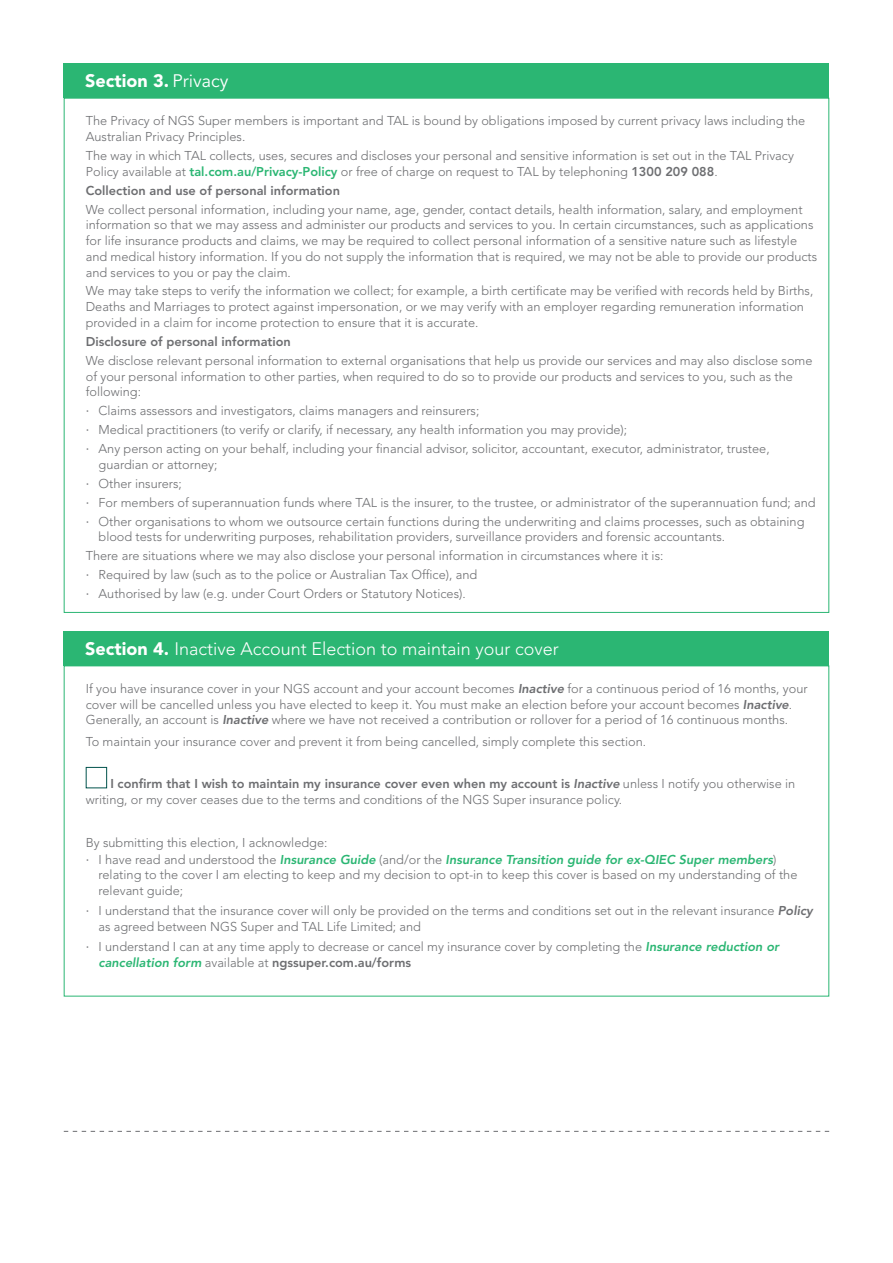
<style>
.page{position:relative;width:893px;height:1263px;background:#fff}
.page>*{position:absolute;margin:0;border:0;box-sizing:border-box;transform-origin:0 0}
.t1{font:300 18px "Avenir LT Std";color:#fff}
.t2{font:900 18px "Avenir LT Std";color:#fff}
.t3{font:300 12.75px/15.8px "Avenir LT Std";color:#6d6e71}
.t4{font:800 12.75px "Avenir LT Std";color:#6d6e71}
.s1{font-weight:400}
.s2{font-weight:800;color:#2bb673}
.s3{font-weight:800}
.s4{font-weight:900}
.s5{font-weight:800;font-style:italic}
.s6{font-weight:800;font-style:italic;color:#2bb673}
</style>
<div class="page">
<svg style="left:64px;top:1131px;width:765px;height:1px"></svg>
<div style="left:64px;top:64px;width:765px;height:34px;background:#2bb673"></div>
<div style="left:86px;top:767px;width:21px;height:21px;background:#fff;border:1px solid #00524c"></div>
<div style="left:64px;top:631px;width:765px;height:34px;background:#2bb673"></div>
<h1 class="t2" style="left:85px;top:70px;width:145px">Section 3. <span class="s1">Privacy</span></h1>
<p class="t3" style="left:86px;top:113px;width:721px">The Privacy of NGS Super members is important and TAL is bound by obligations imposed by current privacy laws including the<br>Australian Privacy Principles.</p>
<p class="t3" style="left:86px;top:148px;width:710px">The way in which TAL collects, uses, secures and discloses your personal and sensitive information is set out in the TAL Privacy<br>Policy available at <span class="s2">tal.com.au/Privacy-Policy</span> or free of charge on request to TAL by telephoning <span class="s3">1300 209 088</span>.</p>
<p class="t4" style="left:86px;top:183px;width:256px">Collection and use of personal information</p>
<p class="t3" style="left:86px;top:201px;width:733px">We collect personal information, including your name, age, gender, contact details, health information, salary, and employment information so that we may assess and administer our products and services to you. In certain circumstances, such as applications for life insurance products and claims, we may be required to collect personal information of a sensitive nature such as lifestyle and medical history information. If you do not supply the information that is required, we may not be able to provide our products and services to you or pay the claim.</p>
<p class="t3" style="left:86px;top:283px;width:729px">We may take steps to verify the information we collect; for example, a birth certificate may be verified with records held by Births,<br>Deaths and Marriages to protect against impersonation, or we may verify with an employer regarding remuneration information provided in a claim for income protection to ensure that it is accurate.</p>
<p class="t4" style="left:86px;top:334px;width:207px">Disclosure of personal information</p>
<p class="t3" style="left:86px;top:353px;width:728px">We disclose relevant personal information to external organisations that help us provide our services and may also disclose some of your personal information to other parties, when required to do so to provide our products and services to you, such as the following:</p>
<p class="t3" style="left:86px;top:401px;width:685px;line-height:18.9px"><span class="s1">·</span> Claims assessors and investigators, claims managers and reinsurers;<br><span class="s1">·</span> Medical practitioners (to verify or clarify, if necessary, any health information you may provide);<br><span class="s1">·</span> Any person acting on your behalf, including your financial advisor, solicitor, accountant, executor, administrator, trustee,</p>
<p class="t3" style="left:86px;top:455px;width:731px;line-height:18.9px;text-indent:13px">guardian or attorney;<br><span class="s1">·</span> Other insurers;<br><span class="s1">·</span> For members of superannuation funds where TAL is the insurer, to the trustee, or administrator of the superannuation fund; and <span class="s1">·</span> Other organisations to whom we outsource certain functions during the underwriting and claims processes, such as obtaining</p>
<p class="t3" style="left:86px;top:528px;width:641px;line-height:18.9px;text-indent:13px">blood tests for underwriting purposes, rehabilitation providers, surveillance providers and forensic accountants.<br>There are situations where we may also disclose your personal information in circumstances where it is:<br><span class="s1">·</span> Required by law (such as to the police or Australian Tax Office), and<br><span class="s1">·</span> Authorised by law (e.g. under Court Orders or Statutory Notices).</p>
<h1 class="t1" style="left:85px;top:638px;width:475px"><span class="s4">Section 4.</span> Inactive Account Election to maintain your cover</h1>
<p class="t3" style="left:86px;top:681px;width:723px">If you have insurance cover in your NGS account and your account becomes <span class="s5">Inactive</span> for a continuous period of 16 months, your cover will be cancelled unless you have elected to keep it. You must make an election before your account becomes <span class="s5">Inactive</span>.<br>Generally, an account is <span class="s5">Inactive</span> where we have not received a contribution or rollover for a period of 16 continuous months.</p>
<p class="t3" style="left:86px;top:733px;width:562px">To maintain your insurance cover and prevent it from being cancelled, simply complete this section.</p>
<p class="t3" style="left:86px;top:776px;width:711px;text-indent:25px"><span class="s3">I confirm that I wish to maintain my insurance cover even when my account is</span> <span class="s5">Inactive</span> unless I notify you otherwise in writing, or my cover ceases due to the terms and conditions of the NGS Super insurance policy.</p>
<p class="t3" style="left:86px;top:834px;width:692px;line-height:17px">By submitting this election, I acknowledge:<br><span class="s1">·</span> I have read and understood the <span class="s6">Insurance Guide</span> (and/or the <span class="s6">Insurance Transition guide for ex-QIEC Super members</span>)</p>
<p class="t3" style="left:99px;top:867px;width:700px">relating to the cover I am electing to keep and my decision to opt-in to keep this cover is based on my understanding of the relevant guide;</p>
<p class="t3" style="left:99px;top:903px;width:716px;text-indent:-13px"><span class="s1">·</span> I understand that the insurance cover will only be provided on the terms and conditions set out in the relevant insurance <span class="s5">Policy </span>as agreed between NGS Super and TAL Life Limited; and</p>
<p class="t3" style="left:99px;top:939px;width:682px;text-indent:-13px"><span class="s1">·</span> I understand I can at any time apply to decrease or cancel my insurance cover by completing the <span class="s6">Insurance reduction or cancellation form</span> available at <span class="s3">ngssuper.com.au/forms</span></p>
</div>
